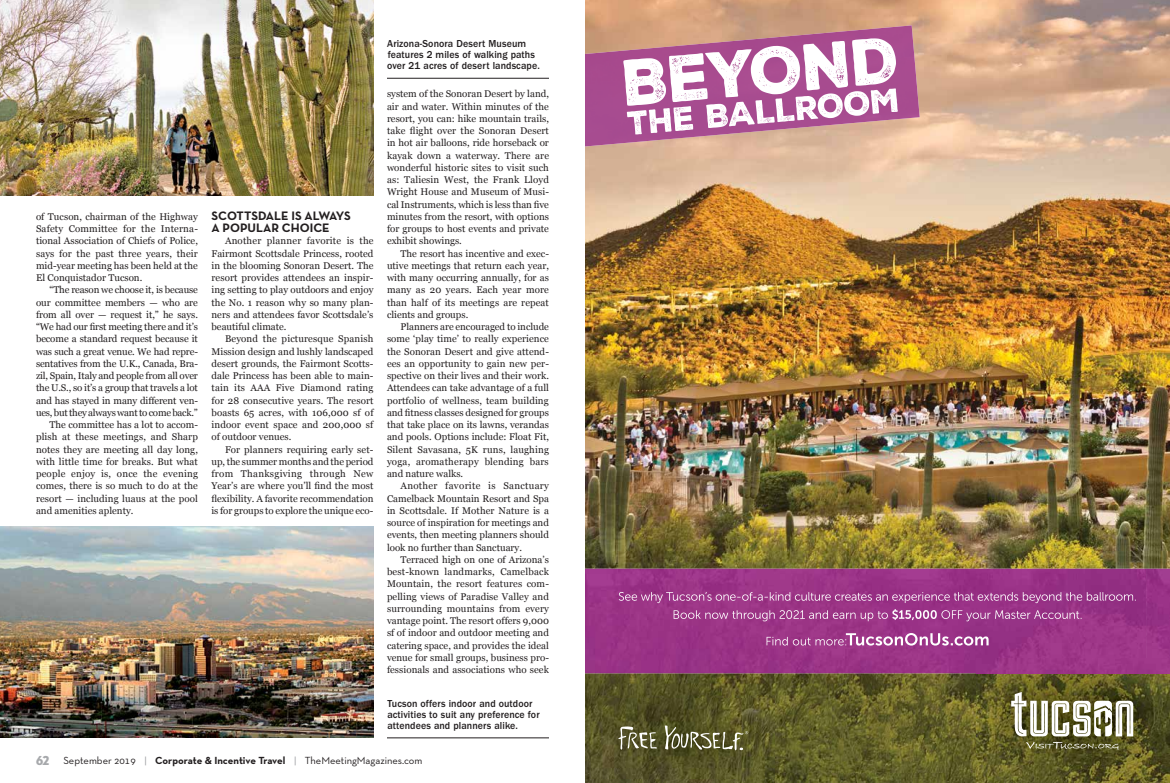
<style>
.page{position:relative;width:1170px;height:783px;background:#fff}
.page>*{position:absolute;margin:0;border:0;box-sizing:border-box;transform-origin:0 0}
.t1{font:700 12.5px/12.2px "Neutra Text";color:#231f20}
.t2{font:500 10.5px/11px "Franklin Gothic";letter-spacing:.01em;color:#231f20;scale:.95 1}
.t3{font:10.5px "Neutra Text TF";color:#231f20}
.t4{font:9.8px/12.2px "Georgia";color:#231f20;text-align:justify}
.t5{font:9.8px "Georgia";letter-spacing:-.02em;color:#231f20}
.t6{font:9.8px "Georgia";letter-spacing:.02em;color:#231f20}
.s1{font-family:"Neutra Condensed PS Titling";font-size:13.3px;color:#a7a9ac}
.s2{font-family:"Neutra Display";font-weight:500;color:#939598}
.s3{font-family:"Neutra Text";font-weight:700}
</style>
<div class="page">
<img style="left:0;top:0;width:374px;height:195px">
<img style="left:0;top:526px;width:373px;height:212px">
<hr style="left:387px;top:78px;width:162px;height:1px;background:#231f20">
<hr style="left:387px;top:738px;width:162px;height:1px;background:#231f20">
<img style="left:585px;top:673px;width:392px;height:31px">
<img style="left:977px;top:673px;width:193px;height:110px">
<img style="left:585px;top:704px;width:23px;height:79px">
<img style="left:752px;top:704px;width:225px;height:79px">
<img style="left:608px;top:778px;width:144px;height:5px">
<img style="left:585px;top:0;width:585px;height:673px">
<svg style="left:1011px;top:692px;width:122px;height:44px"></svg>
<svg style="left:1026px;top:742px;width:93px;height:8px"></svg>
<img style="left:585px;top:25px;width:335px;height:121px">
<svg style="left:623px;top:38px;width:275px;height:96px"></svg>
<img style="left:592px;top:699px;width:182px;height:79px">
<svg style="left:618px;top:726px;width:39px;height:24px"></svg>
<svg style="left:665px;top:726px;width:83px;height:24px;background:#73724d"></svg>
<svg style="left:674px;top:609px;width:408px;height:12px;background:#ab559a"></svg>
<svg style="left:619px;top:592px;width:517px;height:11px;background:#a95499"></svg>
<svg style="left:767px;top:633px;width:222px;height:13px;background:#b468a5"></svg>
<p class="t4" style="left:36px;top:210px;width:163px">of Tucson, chairman of the Highway Safety Committee for the Interna&shy;tional Association of Chiefs of Police, says for the past three years, their mid-year meeting has been held at the El Conquistador Tucson.</p>
<p class="t4" style="left:50px;top:284px;width:150px">“The reason we choose it, is because</p>
<p class="t4" style="left:36px;top:296px;width:163px">our committee members — who are</p>
<p class="t4" style="left:36px;top:308px;width:163px">from all over — request it,” he says.</p>
<p class="t4" style="left:36px;top:320px;width:163px">“We had our first meeting there and it’s</p>
<p class="t4" style="left:36px;top:333px;width:164px">become a standard request because it</p>
<p class="t4" style="left:36px;top:345px;width:163px">was such a great venue. We had repre-</p>
<p class="t4" style="left:36px;top:357px;width:163px">sentatives from the U.K., Canada, Bra-</p>
<p class="t4" style="left:36px;top:369px;width:163px">zil, Spain, Italy and people from all over</p>
<p class="t4" style="left:36px;top:382px;width:163px">the U.S., so it’s a group that travels a lot</p>
<p class="t4" style="left:36px;top:394px;width:163px">and has stayed in many different ven-</p>
<p class="t5" style="left:36px;top:407px;width:163px">ues, but they always want to come back.”</p>
<p class="t4" style="left:50px;top:418px;width:150px">The committee has a lot to accom-</p>
<p class="t4" style="left:36px;top:431px;width:163px">plish at these meetings, and Sharp</p>
<p class="t4" style="left:36px;top:443px;width:163px">notes they are meeting all day long,</p>
<p class="t4" style="left:36px;top:455px;width:163px">with little time for breaks. But what</p>
<p class="t6" style="left:36px;top:468px;width:163px">people enjoy is, once the evening</p>
<p class="t4" style="left:36px;top:480px;width:163px">comes, there is so much to do at the</p>
<p class="t4" style="left:36px;top:492px;width:163px">resort — including luaus at the pool</p>
<p class="t4" style="left:36px;top:504px;width:99px">and amenities aplenty.</p>
<p class="t1" style="left:212px;top:209px;width:141px">SCOTTSDALE IS ALWAYS<br>A POPULAR CHOICE</p>
<p class="t4" style="left:212px;top:235px;width:164px;text-indent:14px">Another planner favorite is the Fairmont Scottsdale Princess, rooted in the blooming Sonoran Desert. The resort provides attendees an inspir&shy;ing setting to play outdoors and enjoy the No. 1 reason why so many plan&shy;ners and attendees favor Scottsdale’s beautiful climate.</p>
<p class="t4" style="left:212px;top:333px;width:164px;text-indent:14px">Beyond the picturesque Spanish Mission design and lushly landscaped desert grounds, the Fairmont Scotts&shy;dale Princess has been able to main&shy;tain its AAA Five Diamond rating for 28 consecutive years. The resort boasts 65 acres, with 106,000 sf of indoor event space and 200,000 sf of outdoor venues.</p>
<p class="t4" style="left:212px;top:443px;width:164px;text-indent:14px">For planners requiring early set&shy;up, the summer months and the period from Thanksgiving through New Year’s are where you’ll find the most flexibility. A favorite recommendation is for groups to explore the unique eco-</p>
<p class="t2" style="left:387px;top:38px;width:162px">Arizona-Sonora Desert Museum features 2 miles of walking paths over 21 acres of desert landscape.</p>
<p class="t4" style="left:387px;top:88px;width:164px">system of the Sonoran Desert by land, air and water. Within minutes of the resort, you can: hike mountain trails, take flight over the Sonoran Desert in hot air balloons, ride horseback or kayak down a waterway. There are wonderful historic sites to visit such as: Taliesin West, the Frank Lloyd Wright House and Museum of Musi&shy;cal Instruments, which is less than five minutes from the resort, with options for groups to host events and private exhibit showings.</p>
<p class="t4" style="left:387px;top:247px;width:164px;text-indent:14px">The resort has incentive and exec&shy;utive meetings that return each year, with many occurring annually, for as many as 20 years. Each year more than half of its meetings are repeat clients and groups.</p>
<p class="t4" style="left:387px;top:320px;width:164px;text-indent:14px">Planners are encouraged to include some ‘play time’ to really experience the Sonoran Desert and give attend&shy;ees an opportunity to gain new per&shy;spective on their lives and their work.<br>Attendees can take advantage of a full portfolio of wellness, team building and fitness classes designed for groups that take place on its lawns, verandas and pools. Options include: Float Fit, Silent Savasana, 5K runs, laughing yoga, aromatherapy blending bars and nature walks.</p>
<p class="t4" style="left:387px;top:480px;width:164px;text-indent:14px">Another favorite is Sanctuary Camelback Mountain Resort and Spa in Scottsdale. If Mother Nature is a source of inspiration for meetings and events, then meeting planners should look no further than Sanctuary.</p>
<p class="t4" style="left:387px;top:553px;width:164px;text-indent:14px">Terraced high on one of Arizona’s best-known landmarks, Camelback Mountain, the resort features com&shy;pelling views of Paradise Valley and surrounding mountains from every vantage point. The resort offers 9,000 sf of indoor and outdoor meeting and catering space, and provides the ideal venue for small groups, business pro&shy;fessionals and associations who seek</p>
<p class="t2" style="left:387px;top:698px;width:162px">Tucson offers indoor and outdoor activities to suit any preference for attendees and planners alike.</p>
<p class="t3" style="left:36px;top:754px;width:388px"><span class="s1">62</span> September 2019 <span class="s2">|</span> <span class="s3">Corporate &amp; Incentive Travel</span> <span class="s2">|</span> TheMeetingMagazines.com</p>
</div>
